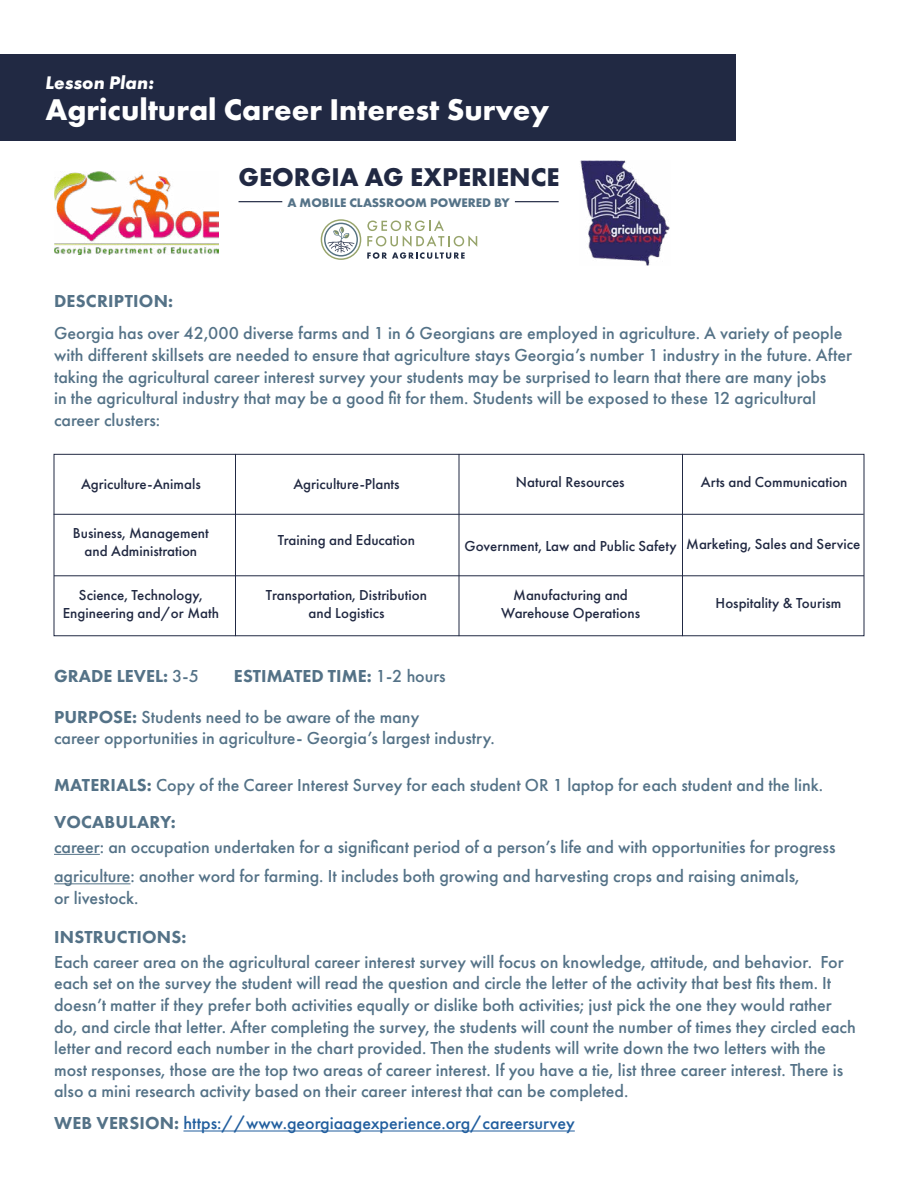
<style>
.page{position:relative;width:918px;height:1188px;background:#fff}
.page>*{position:absolute;margin:0;border:0;box-sizing:border-box;transform-origin:0 0}
.t1{font:700 31.2px "Futura PT";color:#fff}
.t2{font:700 26.7px "Futura PT";color:#212943}
.t3{font:italic 700 18.9px "Futura PT";color:#fff}
.t4{font:500 18px/21.6px "Futura PT";color:#547287}
.t5{font:800 18px "Futura PT";letter-spacing:.01em;color:#547287}
.t6{font:500 18px "Futura PT";color:#215e9e}
.t7{font:500 15px/18px "Futura PT";color:#212942;text-align:center}
.t8{font:700 12.9px "Futura PT";color:#557388}
.s1{font-weight:500}
.s2{font-weight:800}
.s3{font-weight:800;color:#547287}
</style>
<div class="page">
<svg style="left:321px;top:219px;width:40px;height:41px"></svg>
<svg style="left:367px;top:220px;width:110px;height:39px"></svg>
<hr style="left:239px;top:201px;width:43px;height:1px;background:#212943">
<hr style="left:515px;top:201px;width:44px;height:1px;background:#212943">
<div style="left:0;top:54px;width:735px;height:86px;background:#212943"></div>
<div style="left:54px;top:454px;width:810px;height:182px;border:1px solid #212943"></div>
<hr style="left:235px;top:454px;width:1px;height:182px;background:#212943">
<hr style="left:459px;top:454px;width:1px;height:182px;background:#212943">
<hr style="left:682px;top:454px;width:1px;height:182px;background:#212943">
<hr style="left:54px;top:514px;width:810px;height:1px;background:#212943">
<hr style="left:54px;top:575px;width:810px;height:1px;background:#212943">
<hr style="left:183px;top:1131px;width:392px;height:1px;background:#215e9e">
<hr style="left:54px;top:854px;width:46px;height:1px;background:#547287">
<hr style="left:54px;top:883px;width:77px;height:1px;background:#547287">
<img style="left:54px;top:172px;width:165px;height:82px">
<img style="left:580px;top:160px;width:90px;height:106px">
<p class="t3" style="left:45px;top:71px;width:110px">Lesson Plan:</p>
<h1 class="t1" style="left:45px;top:90px;width:505px">Agricultural Career Interest Survey</h1>
<h2 class="t2" style="left:239px;top:160px;width:322px">GEORGIA AG EXPERIENCE</h2>
<p class="t8" style="left:287px;top:194px;width:224px">A MOBILE CLASSROOM POWERED BY</p>
<p class="t5" style="left:54px;top:290px;width:121px">DESCRIPTION:</p>
<p class="t4" style="left:54px;top:323px;width:800px">Georgia has over 42,000 diverse farms and 1 in 6 Georgians are employed in agriculture. A variety of people with different skillsets are needed to ensure that agriculture stays Georgia’s number 1 industry in the future. After taking the agricultural career interest survey your students may be surprised to learn that there are many jobs<br>in the agricultural industry that may be a good fit for them. Students will be exposed to these 12 agricultural career clusters:</p>
<p class="t7" style="left:81px;top:475px;width:121px">Agriculture-Animals</p>
<p class="t7" style="left:293px;top:475px;width:108px">Agriculture-Plants</p>
<p class="t7" style="left:73px;top:524px;width:138px">Business, Management and Administration</p>
<p class="t7" style="left:63px;top:586px;width:158px">Science, Technology,<br>Engineering and/or Math</p>
<p class="t7" style="left:266px;top:586px;width:163px">Transportation, Distribution and Logistics</p>
<p class="t7" style="left:278px;top:531px;width:139px">Training and Education</p>
<p class="t5" style="left:54px;top:665px;width:146px">GRADE LEVEL: <span class="s1">3-5</span></p>
<p class="t5" style="left:234px;top:665px;width:213px">ESTIMATED TIME: <span class="s1">1-2 hours</span></p>
<p class="t7" style="left:516px;top:473px;width:110px">Natural Resources</p>
<p class="t7" style="left:701px;top:473px;width:148px">Arts and Communication</p>
<p class="t7" style="left:464px;top:537px;width:214px">Government, Law and Public Safety</p>
<p class="t7" style="left:501px;top:586px;width:141px">Manufacturing and<br>Warehouse Operations</p>
<p class="t7" style="left:686px;top:535px;width:176px">Marketing, Sales and Service</p>
<p class="t7" style="left:716px;top:594px;width:127px">Hospitality &amp; Tourism</p>
<p class="t4" style="left:54px;top:706px;width:442px"><span class="s2">PURPOSE:</span> Students need to be aware of the many<br>career opportunities in agriculture- Georgia’s largest industry.</p>
<p class="t4" style="left:54px;top:775px;width:771px"><span class="s2">MATERIALS:</span> Copy of the Career Interest Survey for each student OR 1 laptop for each student and the link.</p>
<p class="t5" style="left:54px;top:810px;width:123px">VOCABULARY:</p>
<p class="t4" style="left:54px;top:832px;width:783px;line-height:29.5px">career: an occupation undertaken for a significant period of a person’s life and with opportunities for progress agriculture: another word for farming. It includes both growing and harvesting crops and raising animals,</p>
<p class="t4" style="left:54px;top:887px;width:86px">or livestock.</p>
<p class="t5" style="left:54px;top:926px;width:134px">INSTRUCTIONS:</p>
<p class="t4" style="left:54px;top:951px;width:803px">Each career area on the agricultural career interest survey will focus on knowledge, attitude, and behavior. For each set on the survey the student will read the question and circle the letter of the activity that best fits them. It doesn’t matter if they prefer both activities equally or dislike both activities; just pick the one they would rather do, and circle that letter. After completing the survey, the students will count the number of times they circled each letter and record each number in the chart provided. Then the students will write down the two letters with the most responses, those are the top two areas of career interest. If you have a tie, list three career interest. There is also a mini research activity based on their career interest that can be completed.</p>
<p class="t6" style="left:54px;top:1112px;width:522px"><span class="s3">WEB VERSION:</span> https://www.georgiaagexperience.org/careersurvey</p>
</div>
